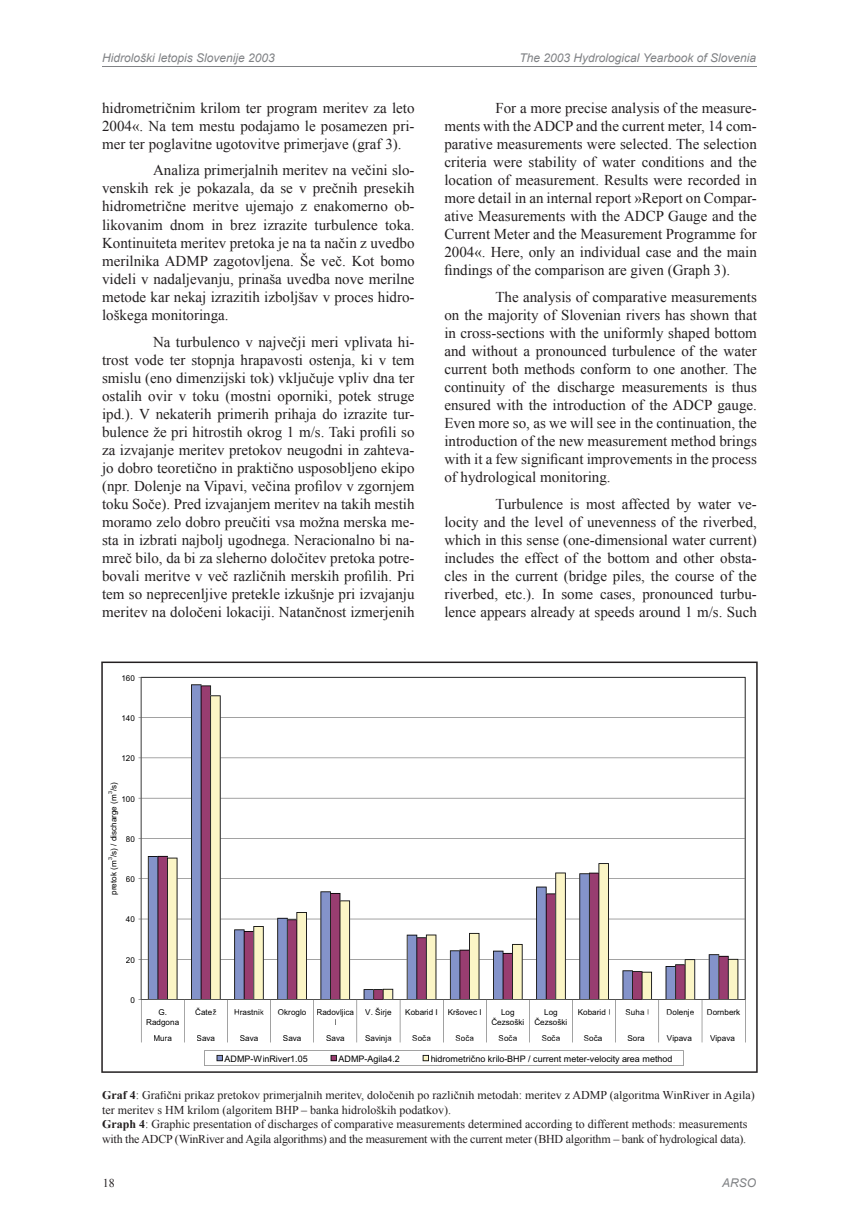
<style>
.page{position:relative;width:859px;height:1221px;background:#fff}
.page>*{position:absolute;margin:0;border:0;box-sizing:border-box;transform-origin:0 0}
.t1{font:15px/18px "Times New Roman";color:#231f20;text-align:justify}
.t2{font:12px/14.4px "Times New Roman";color:#231f20}
.t3{font:italic 12px "Arial";color:#808285}
.t4{font:9px "Arial";color:#000}
.t5{font:8.1px/10.1px "Arial";color:#000;text-align:center}
.t6{font:5.4px "Arial";color:#000}
.s1{font-weight:700}
</style>
<div class="page">
<hr style="left:102px;top:66px;width:655px;height:1px;background:#808285">
<svg style="left:101px;top:661px;width:657px;height:411px"></svg>
<p class="t3" style="left:102px;top:50px;width:174px">Hidrološki letopis Slovenije 2003</p>
<p class="t3" style="left:519px;top:50px;width:238px">The 2003 Hydrological Yearbook of Slovenia</p>
<p class="t1" style="left:102px;top:98px;width:314px">hidrometričnim krilom ter program meritev za leto 2004«. Na tem mestu podajamo le posamezen pri&shy;mer ter poglavitne ugotovitve primerjave (graf 3).</p>
<p class="t1" style="left:102px;top:161px;width:314px;text-indent:51px">Analiza primerjalnih meritev na večini slo&shy;venskih rek je pokazala, da se v prečnih presekih hidrometrične meritve ujemajo z enakomerno ob&shy;likovanim dnom in brez izrazite turbulence toka.<br>Kontinuiteta meritev pretoka je na ta način z uvedbo merilnika ADMP zagotovljena. Še več. Kot bomo videli v nadaljevanju, prinaša uvedba nove merilne metode kar nekaj izrazitih izboljšav v proces hidro&shy;loškega monitoringa.</p>
<p class="t1" style="left:102px;top:332px;width:314px;text-indent:51px">Na turbulenco v največji meri vplivata hi&shy;trost vode ter stopnja hrapavosti ostenja, ki v tem smislu (eno dimenzijski tok) vključuje vpliv dna ter ostalih ovir v toku (mostni oporniki, potek struge ipd.). V nekaterih primerih prihaja do izrazite tur&shy;bulence že pri hitrostih okrog 1 m/s. Taki profili so za izvajanje meritev pretokov neugodni in zahteva&shy;jo dobro teoretično in praktično usposobljeno ekipo (npr. Dolenje na Vipavi, večina profilov v zgornjem toku Soče). Pred izvajanjem meritev na takih mestih moramo zelo dobro preučiti vsa možna merska me&shy;sta in izbrati najbolj ugodnega. Neracionalno bi na&shy;mreč bilo, da bi za sleherno določitev pretoka potre&shy;bovali meritve v več različnih merskih profilih. Pri tem so neprecenljive pretekle izkušnje pri izvajanju meritev na določeni lokaciji. Natančnost izmerjenih</p>
<p class="t1" style="left:444px;top:98px;width:314px;text-indent:51px">For a more precise analysis of the measure&shy;ments with the ADCP and the current meter, 14 com&shy;parative measurements were selected. The selection criteria were stability of water conditions and the location of measurement. Results were recorded in more detail in an internal report »Report on Compar&shy;ative Measurements with the ADCP Gauge and the Current Meter and the Measurement Programme for 2004«. Here, only an individual case and the main findings of the comparison are given (Graph 3).</p>
<p class="t1" style="left:444px;top:287px;width:314px;text-indent:51px">The analysis of comparative measurements on the majority of Slovenian rivers has shown that in cross-sections with the uniformly shaped bottom and without a pronounced turbulence of the water current both methods conform to one another. The continuity of the discharge measurements is thus ensured with the introduction of the ADCP gauge.<br>Even more so, as we will see in the continuation, the introduction of the new measurement method brings with it a few significant improvements in the process of hydrological monitoring.</p>
<p class="t1" style="left:444px;top:494px;width:314px;text-indent:51px">Turbulence is most affected by water ve&shy;locity and the level of unevenness of the riverbed, which in this sense (one-dimensional water current) includes the effect of the bottom and other obsta&shy;cles in the current (bridge piles, the course of the riverbed, etc.). In some cases, pronounced turbu&shy;lence appears already at speeds around 1 m/s. Such</p>
<p class="t5" style="left:121px;top:673px;width:15px">160</p>
<p class="t5" style="left:121px;top:713px;width:15px">140</p>
<p class="t5" style="left:121px;top:753px;width:15px">120</p>
<p class="t5" style="left:109px;top:894px;width:114px;rotate:-90deg">pretok (m /s) / discharge (m /s)</p>
<p class="t6" style="left:107px;top:794px;width:5px;rotate:-90deg">3</p>
<p class="t5" style="left:121px;top:793px;width:15px">100</p>
<p class="t5" style="left:126px;top:834px;width:11px">80</p>
<p class="t6" style="left:107px;top:860px;width:5px;rotate:-90deg">3</p>
<p class="t5" style="left:126px;top:874px;width:11px">60</p>
<p class="t5" style="left:126px;top:914px;width:11px">40</p>
<p class="t5" style="left:126px;top:954px;width:11px">20</p>
<p class="t5" style="left:130px;top:995px;width:6px">0</p>
<p class="t5" style="left:146px;top:1006px;width:35px">G.<br>Radgona</p>
<p class="t5" style="left:195px;top:1006px;width:23px">Čatež</p>
<p class="t5" style="left:234px;top:1006px;width:31px">Hrastnik</p>
<p class="t5" style="left:334px;top:1006px;width:21px;text-align:left;text-indent:-56px">Okroglo Radovljica<br>I</p>
<p class="t5" style="left:365px;top:1006px;width:28px">V. Širje</p>
<p class="t5" style="left:405px;top:1006px;width:78px">Kobarid I Kršovec I</p>
<p class="t5" style="left:491px;top:1006px;width:34px">Log<br>Čezsoški</p>
<p class="t5" style="left:534px;top:1006px;width:34px">Log<br>Čezsoški</p>
<p class="t5" style="left:578px;top:1006px;width:34px">Kobarid I</p>
<p class="t5" style="left:625px;top:1006px;width:25px">Suha I</p>
<p class="t5" style="left:667px;top:1006px;width:29px">Dolenje</p>
<p class="t5" style="left:707px;top:1006px;width:35px">Dornberk</p>
<p class="t5" style="left:153px;top:1032px;width:20px">Mura</p>
<p class="t5" style="left:197px;top:1032px;width:20px">Sava</p>
<p class="t5" style="left:240px;top:1032px;width:20px">Sava</p>
<p class="t5" style="left:283px;top:1032px;width:20px">Sava</p>
<p class="t5" style="left:326px;top:1032px;width:20px">Sava</p>
<p class="t5" style="left:365px;top:1032px;width:28px">Savinja</p>
<p class="t5" style="left:412px;top:1032px;width:20px">Soča</p>
<p class="t5" style="left:455px;top:1032px;width:20px">Soča</p>
<p class="t5" style="left:499px;top:1032px;width:20px">Soča</p>
<p class="t5" style="left:542px;top:1032px;width:20px">Soča</p>
<p class="t5" style="left:584px;top:1032px;width:20px">Soča</p>
<p class="t5" style="left:628px;top:1032px;width:19px">Sora</p>
<p class="t5" style="left:667px;top:1032px;width:26px">Vipava</p>
<p class="t5" style="left:710px;top:1032px;width:26px">Vipava</p>
<p class="t4" style="left:225px;top:1053px;width:85px">ADMP-WinRiver1.05</p>
<p class="t4" style="left:339px;top:1053px;width:63px">ADMP-Agila4.2</p>
<p class="t4" style="left:431px;top:1053px;width:243px">hidrometrično krilo-BHP / current meter-velocity area method</p>
<p class="t2" style="left:102px;top:1087px;width:654px"><span class="s1">Graf 4</span>: Grafični prikaz pretokov primerjalnih meritev, določenih po različnih metodah: meritev z ADMP (algoritma WinRiver in Agila) ter meritev s HM krilom (algoritem BHP – banka hidroloških podatkov).<br><span class="s1">Graph 4</span>: Graphic presentation of discharges of comparative measurements determined according to different methods: measurements with the ADCP (WinRiver and Agila algorithms) and the measurement with the current meter (BHD algorithm – bank of hydrological data).</p>
<p class="t2" style="left:103px;top:1175px;width:13px">18</p>
<p class="t3" style="left:722px;top:1174px;width:36px">ARSO</p>
</div>
